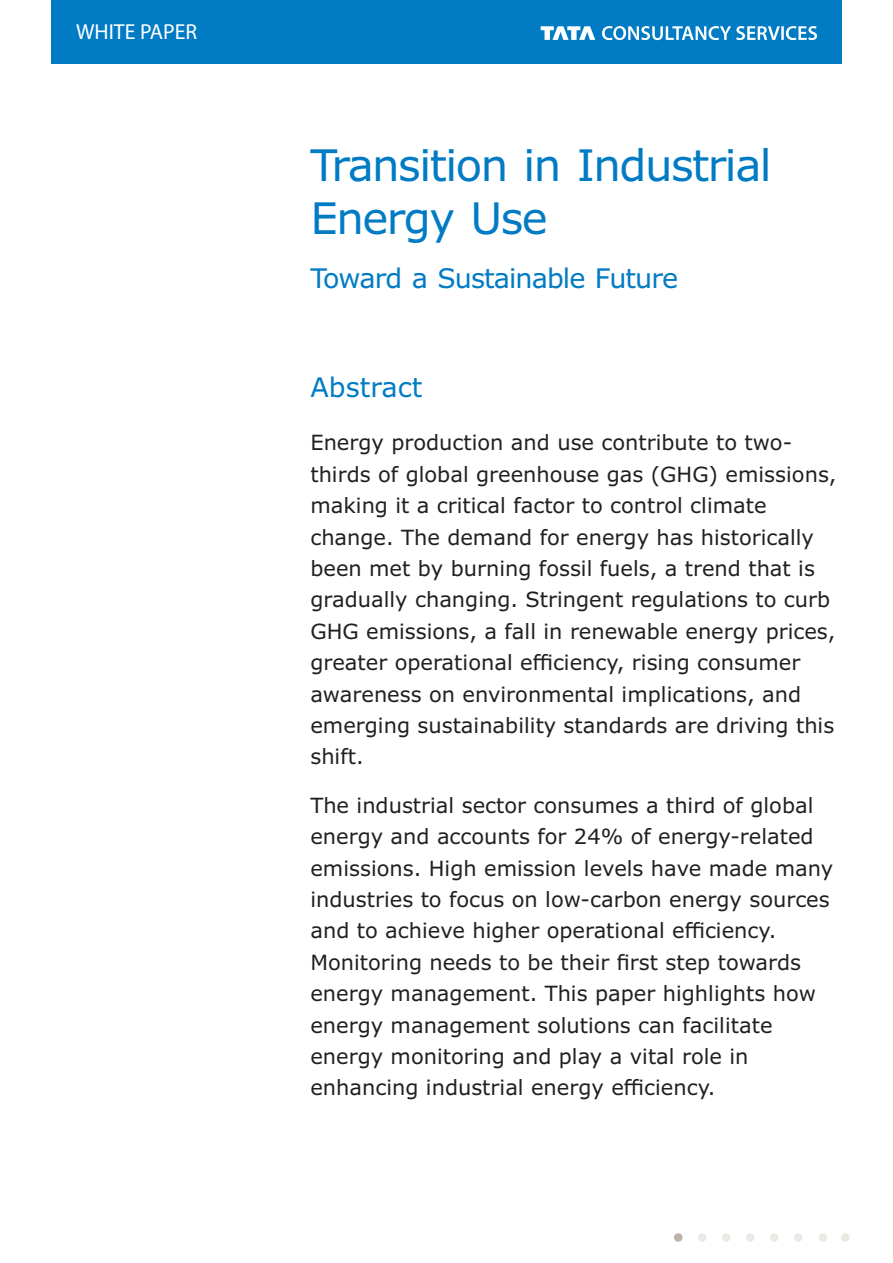
<style>
.page{position:relative;width:893px;height:1263px;background:#fff}
.page>*{position:absolute;margin:0;border:0;box-sizing:border-box;transform-origin:0 0}
.t1{font:43.5px/52.5px "Verdana";letter-spacing:-.035em;color:#007bc4}
.t2{font:27px "Verdana";letter-spacing:-.035em;color:#007bc4}
.t3{font:27px "Verdana";color:#007bc4}
.t4{font:21.75px "Myriad Pro";color:#fff}
.t5{font:21px/31.3px "Verdana";color:#231f20}
</style>
<div class="page">
<div style="left:794px;top:1233px;width:8px;height:9px;background:#ece8e4;border-radius:50%"></div>
<div style="left:770px;top:1233px;width:8px;height:9px;background:#ece8e4;border-radius:50%"></div>
<div style="left:746px;top:1233px;width:8px;height:9px;background:#ece8e4;border-radius:50%"></div>
<div style="left:722px;top:1233px;width:8px;height:9px;background:#ece8e4;border-radius:50%"></div>
<div style="left:698px;top:1233px;width:8px;height:9px;background:#ece8e4;border-radius:50%"></div>
<div style="left:674px;top:1233px;width:8px;height:9px;background:#bcb2a7;border-radius:50%"></div>
<div style="left:51px;top:0;width:791px;height:64px;background:#007bc4"></div>
<svg style="left:541px;top:26px;width:54px;height:14px"></svg>
<svg style="left:602px;top:26px;width:215px;height:14px"></svg>
<div style="left:819px;top:1233px;width:8px;height:9px;background:#ece8e4;border-radius:50%"></div>
<div style="left:841px;top:1233px;width:8px;height:9px;background:#ece8e4;border-radius:50%"></div>
<p class="t4" style="left:76px;top:23px;width:122px">WHITE PAPER</p>
<h1 class="t1" style="left:310px;top:143px;width:463px">Transition in Industrial<br>Energy Use</h1>
<p class="t2" style="left:310px;top:267px;width:369px">Toward a Sustainable Future</p>
<p class="t3" style="left:310px;top:376px;width:113px">Abstract</p>
<p class="t5" style="left:310px;top:429px;width:528px">Energy production and use contribute to two&shy;thirds of global greenhouse gas (GHG) emissions, making it a critical factor to control climate change. The demand for energy has historically been met by burning fossil fuels, a trend that is gradually changing. Stringent regulations to curb GHG emissions, a fall in renewable energy prices, greater operational efficiency, rising consumer awareness on environmental implications, and emerging sustainability standards are driving this shift.</p>
<p class="t5" style="left:310px;top:791px;width:524px">The industrial sector consumes a third of global energy and accounts for 24% of energy-related emissions. High emission levels have made many industries to focus on low-carbon energy sources and to achieve higher operational efficiency.<br>Monitoring needs to be their first step towards energy management. This paper highlights how energy management solutions can facilitate energy monitoring and play a vital role in enhancing industrial energy efficiency.</p>
</div>
